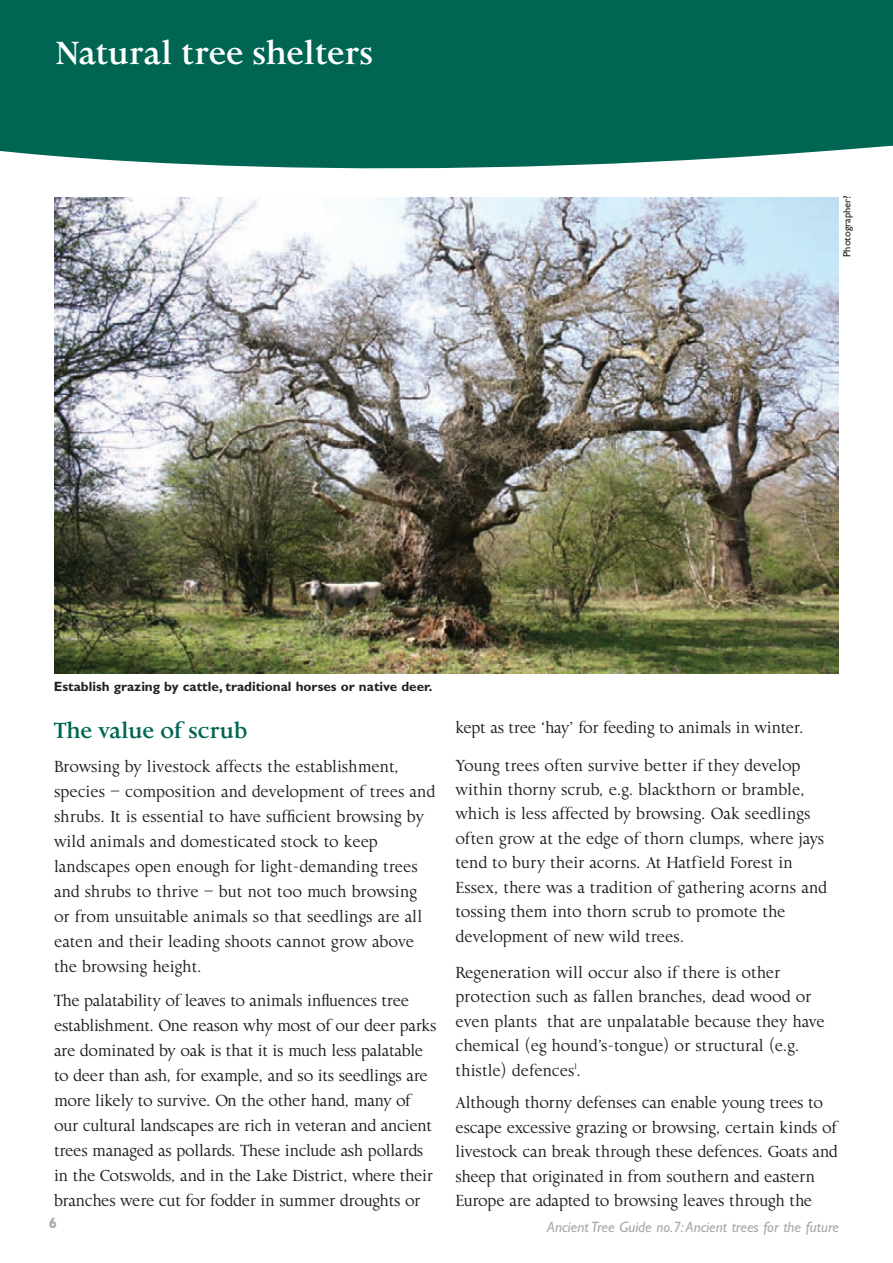
<style>
.page{position:relative;width:893px;height:1263px;background:#fff}
.page>*{position:absolute;margin:0;border:0;box-sizing:border-box;transform-origin:0 0}
.t1{font:33px "Aries Bold Ranging Figs";color:#fff}
.t2{font:22.5px "Aries Bold Ranging Figs";color:#006553}
.t3{font:16.5px/25px "Aries Roman Ranging Figs";letter-spacing:-.015em;color:#231f20}
.t4{font:italic 15px "Gill Sans";color:#a8a9ad}
.t5{font:700 15px "Gill Sans";color:#a8a9ad}
.t6{font:700 13.5px "Gill Sans";color:#231f20}
.t7{font:10.5px "Gill Sans";color:#231f20}
</style>
<div class="page">
<div style="left:0;top:0;width:893px;height:169px;background:#006553"></div>
<img style="left:54px;top:198px;width:785px;height:476px">
<h1 class="t1" style="left:56px;top:39px;width:319px">Natural tree shelters</h1>
<p class="t7" style="left:843px;top:257px;width:63px;rotate:-90deg">Photographer?</p>
<p class="t6" style="left:54px;top:682px;width:380px">Establish grazing by cattle, traditional horses or native deer.</p>
<h2 class="t2" style="left:54px;top:721px;width:195px">The value of scrub</h2>
<p class="t3" style="left:54px;top:755px;width:383px">Browsing by livestock affects the establishment, species – composition and development of trees and shrubs. It is essential to have sufficient browsing by wild animals and domesticated stock to keep landscapes open enough for light-demanding trees and shrubs to thrive – but not too much browsing or from unsuitable animals so that seedlings are all eaten and their leading shoots cannot grow above the browsing height.</p>
<p class="t3" style="left:54px;top:989px;width:384px">The palatability of leaves to animals influences tree establishment. One reason why most of our deer parks are dominated by oak is that it is much less palatable to deer than ash, for example, and so its seedlings are more likely to survive. On the other hand, many of our cultural landscapes are rich in veteran and ancient trees managed as pollards. These include ash pollards in the Cotswolds, and in the Lake District, where their branches were cut for fodder in summer droughts or</p>
<p class="t3" style="left:455px;top:717px;width:350px">kept as tree ‘hay’ for feeding to animals in winter.</p>
<p class="t3" style="left:455px;top:755px;width:373px;line-height:24.5px">Young trees often survive better if they develop within thorny scrub, e.g. blackthorn or bramble, which is less affected by browsing. Oak seedlings often grow at the edge of thorn clumps, where jays tend to bury their acorns. At Hatfield Forest in Essex, there was a tradition of gathering acorns and tossing them into thorn scrub to promote the development of new wild trees.</p>
<p class="t3" style="left:455px;top:962px;width:371px;line-height:24.5px">Regeneration will occur also if there is other protection such as fallen branches, dead wood or even plants that are unpalatable because they have chemical (eg hound’s-tongue) or structural (e.g. thistle) defences<sup>1</sup>.</p>
<p class="t3" style="left:455px;top:1093px;width:384px;line-height:24.5px">Although thorny defenses can enable young trees to escape excessive grazing or browsing, certain kinds of livestock can break through these defences. Goats and sheep that originated in from southern and eastern Europe are adapted to browsing leaves through the</p>
<p class="t5" style="left:49px;top:1217px;width:10px">6</p>
<p class="t4" style="left:547px;top:1221px;width:293px">Ancient Tree Guide no.7:Ancient trees for the future</p>
</div>
